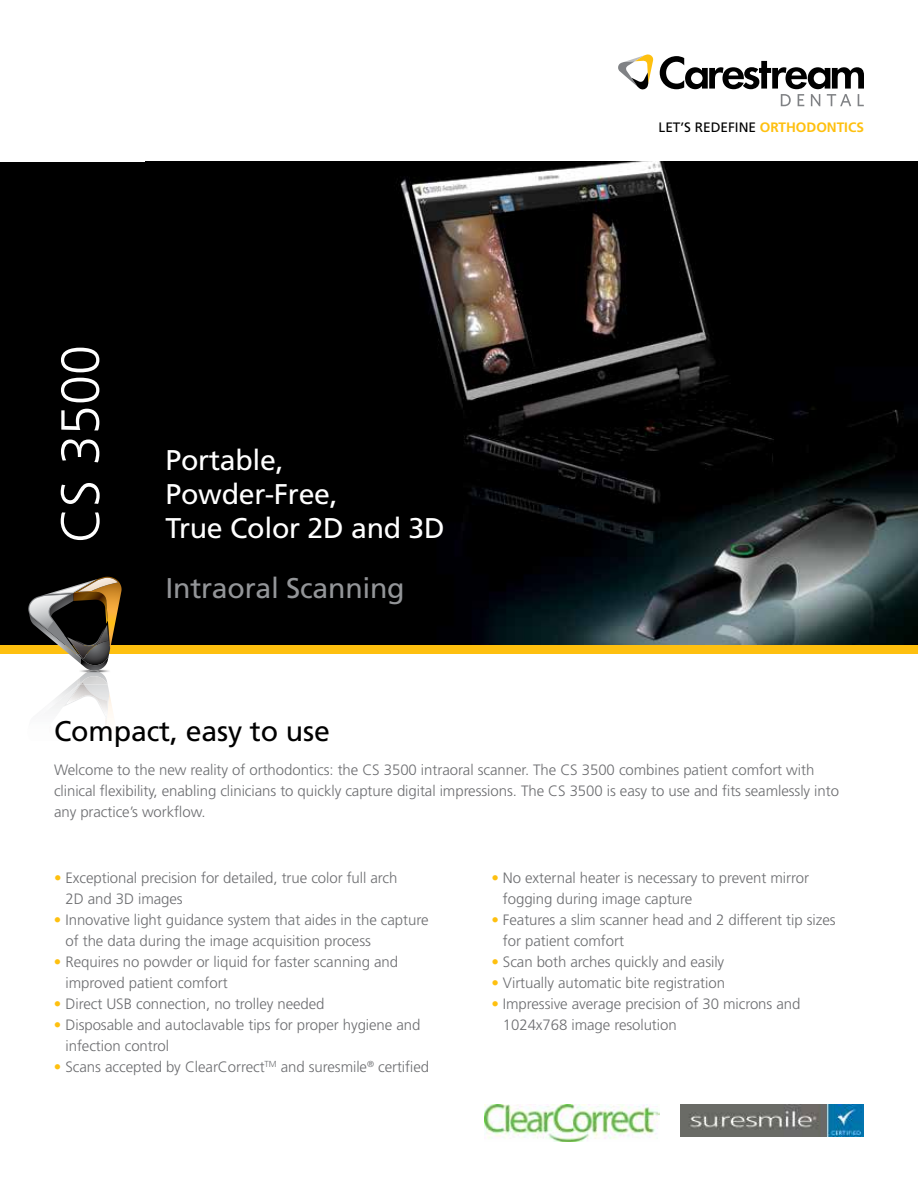
<style>
.page{position:relative;width:918px;height:1188px;background:#fff}
.page>*{position:absolute;margin:0;border:0;box-sizing:border-box;transform-origin:0 0}
.t1{font:300 54px "Frutiger LT Std";color:#fff}
.t2{font:28.5px/34.2px "Frutiger LT Std";letter-spacing:-.01em;color:#fff}
.t3{font:28.5px "Frutiger LT Std";letter-spacing:-.005em;color:#000}
.t4{font:28.5px "Frutiger LT Std";letter-spacing:-.01em;color:#939598}
.t5{font:300 15px/21px "Frutiger LT Std";letter-spacing:-.005em;color:#6d6e71}
.t6{font:13.65px "Frutiger LT Std";color:#000}
.s1{font-weight:700;color:#fec00f}
.s2{color:#fec00f}
</style>
<div class="page">
<img style="left:148px;top:162px;width:770px;height:483px">
<div style="left:0;top:162px;width:148px;height:489px;background:#000"></div>
<div style="left:0;top:645px;width:918px;height:9px;background:#fec00f"></div>
<svg style="left:28px;top:577px;width:94px;height:94px"></svg>
<img style="left:78px;top:578px;width:40px;height:14px">
<img style="left:80px;top:671px;width:28px;height:14px">
<img style="left:80px;top:676px;width:27px;height:9px">
<img style="left:105px;top:693px;width:8px;height:33px">
<img style="left:97px;top:685px;width:11px;height:32px">
<svg style="left:50px;top:678px;width:47px;height:31px"></svg>
<svg style="left:660px;top:56px;width:204px;height:50px"></svg>
<svg style="left:618px;top:54px;width:35px;height:36px"></svg>
<img style="left:485px;top:1104px;width:174px;height:37px">
<img style="left:680px;top:1104px;width:184px;height:33px">
<h1 class="t1" style="left:50px;top:543px;width:200px;rotate:-90deg">CS 3500</h1>
<h2 class="t2" style="left:166px;top:443px;width:281px">Portable,<br>Powder-Free,<br>True Color 2D and 3D</h2>
<h2 class="t4" style="left:166px;top:572px;width:241px">Intraoral Scanning</h2>
<p class="t6" style="left:659px;top:120px;width:207px">LET’S REDEFINE <span class="s1">ORTHODONTICS</span></p>
<h2 class="t3" style="left:54px;top:714px;width:278px">Compact, easy to use</h2>
<p class="t5" style="left:54px;top:759px;width:787px">Welcome to the new reality of orthodontics: the CS 3500 intraoral scanner. The CS 3500 combines patient comfort with clinical flexibility, enabling clinicians to quickly capture digital impressions. The CS 3500 is easy to use and fits seamlessly into any practice’s workflow.</p>
<p class="t5" style="left:66px;top:867px;width:334px;text-indent:-12px"><span class="s2">•</span> Exceptional precision for detailed, true color full arch<br>2D and 3D images</p>
<p class="t5" style="left:66px;top:909px;width:364px;text-indent:-12px"><span class="s2">•</span> Innovative light guidance system that aides in the capture of the data during the image acquisition process</p>
<p class="t5" style="left:66px;top:951px;width:334px;text-indent:-12px"><span class="s2">•</span> Requires no powder or liquid for faster scanning and improved patient comfort</p>
<p class="t5" style="left:54px;top:993px;width:272px"><span class="s2">•</span> Direct USB connection, no trolley needed</p>
<p class="t5" style="left:66px;top:1014px;width:356px;text-indent:-12px"><span class="s2">•</span> Disposable and autoclavable tips for proper hygiene and infection control</p>
<p class="t5" style="left:54px;top:1056px;width:377px"><span class="s2">•</span> Scans accepted by ClearCorrect<sup>TM</sup> and suresmile<sup>®</sup> certified</p>
<p class="t5" style="left:503px;top:867px;width:308px;text-indent:-12px"><span class="s2">•</span> No external heater is necessary to prevent mirror fogging during image capture</p>
<p class="t5" style="left:503px;top:909px;width:334px;text-indent:-12px"><span class="s2">•</span> Features a slim scanner head and 2 different tip sizes for patient comfort</p>
<p class="t5" style="left:491px;top:951px;width:234px"><span class="s2">•</span> Scan both arches quickly and easily</p>
<p class="t5" style="left:491px;top:972px;width:235px"><span class="s2">•</span> Virtually automatic bite registration</p>
<p class="t5" style="left:503px;top:993px;width:299px;text-indent:-12px"><span class="s2">•</span> Impressive average precision of 30 microns and<br>1024x768 image resolution</p>
</div>
